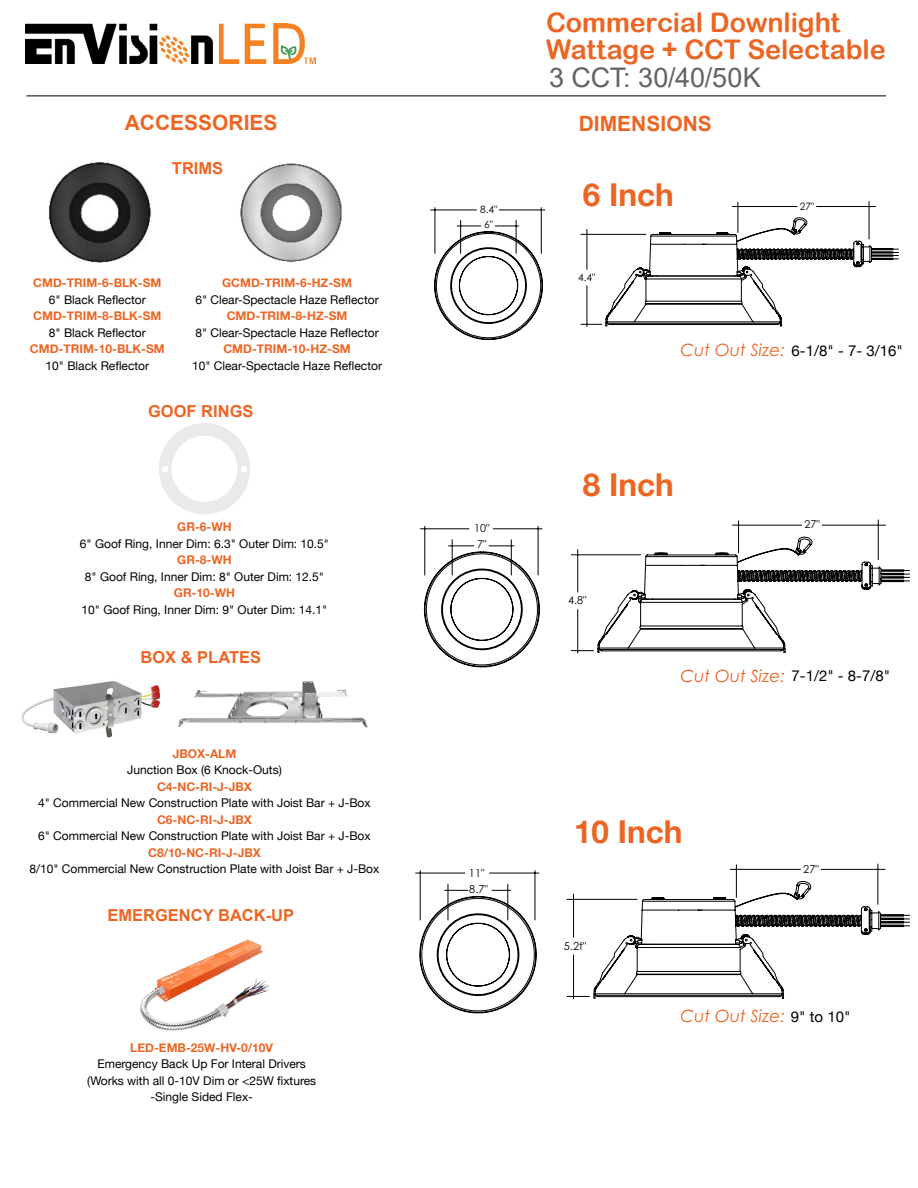
<style>
.page{position:relative;width:918px;height:1188px;background:#fff}
.page>*{position:absolute;margin:0;border:0;box-sizing:border-box;transform-origin:0 0}
.t1{font:700 31.5px "Helvetica Neue";color:#ec6523}
.t2{font:27px/27px "Arial Rounded MT Bold";letter-spacing:-.005em;color:#ec6523}
.t3{font:27px "Arial";color:#616264}
.t4{font:700 21px "Arial";color:#ec6523}
.t5{font:italic 16.95px "Century Gothic Pro";color:#ec6524}
.t6{font:700 16.5px "Arial";color:#ec6523}
.t7{font:15px "Helvetica Neue";color:#000}
.t8{font:12px/16.5px "Helvetica Neue";color:#000;text-align:center}
.t9{font:700 12px "Helvetica Neue";color:#ec6523}
.t10{font:10.95px "Century Gothic Pro";color:#000101}
.t11{font:10.8px "Century Gothic Pro";color:#000101}
.t12{font:10.2px "Century Gothic Pro";color:#000101}
</style>
<div class="page">
<img style="left:140px;top:940px;width:129px;height:91px">
<div style="left:159px;top:423px;width:91px;height:91px;border:13px solid #eaeaea;border-radius:50%"></div>
<svg style="left:162px;top:466px;width:6px;height:6px"></svg>
<svg style="left:241px;top:466px;width:6px;height:6px"></svg>
<img style="left:49px;top:162px;width:102px;height:101px">
<img style="left:240px;top:163px;width:102px;height:99px">
<hr style="left:435px;top:208px;width:1px;height:45px;background:#000">
<hr style="left:460px;top:220px;width:1px;height:33px;background:#000">
<hr style="left:516px;top:220px;width:1px;height:33px;background:#000">
<hr style="left:738px;top:202px;width:1px;height:30px;background:#000">
<hr style="left:869px;top:202px;width:1px;height:37px;background:#000">
<hr style="left:431px;top:210px;width:45px;height:1px;background:#000">
<svg style="left:434px;top:226px;width:109px;height:114px"></svg>
<hr style="left:499px;top:210px;width:46px;height:1px;background:#000">
<svg style="left:581px;top:217px;width:318px;height:110px"></svg>
<hr style="left:541px;top:208px;width:1px;height:45px;background:#000">
<hr style="left:732px;top:206px;width:65px;height:1px;background:#000">
<hr style="left:816px;top:206px;width:60px;height:1px;background:#000">
<hr style="left:425px;top:526px;width:1px;height:49px;background:#000">
<hr style="left:452px;top:540px;width:1px;height:35px;background:#000">
<hr style="left:511px;top:540px;width:1px;height:35px;background:#000">
<hr style="left:738px;top:521px;width:1px;height:32px;background:#000">
<hr style="left:878px;top:520px;width:1px;height:40px;background:#000">
<hr style="left:420px;top:529px;width:49px;height:1px;background:#000">
<svg style="left:424px;top:546px;width:116px;height:121px"></svg>
<hr style="left:493px;top:529px;width:49px;height:1px;background:#000">
<svg style="left:571px;top:537px;width:339px;height:116px"></svg>
<hr style="left:538px;top:526px;width:1px;height:49px;background:#000">
<hr style="left:733px;top:525px;width:69px;height:1px;background:#000">
<hr style="left:822px;top:525px;width:63px;height:1px;background:#000">
<hr style="left:881px;top:914px;width:23px;height:3px;background:#000101">
<svg style="left:887px;top:915px;width:23px;height:11px"></svg>
<hr style="left:881px;top:918px;width:23px;height:2px;background:#000101">
<hr style="left:881px;top:921px;width:23px;height:3px;background:#000101">
<hr style="left:881px;top:925px;width:23px;height:2px;background:#000101">
<hr style="left:420px;top:871px;width:1px;height:49px;background:#000">
<hr style="left:448px;top:884px;width:1px;height:36px;background:#000">
<hr style="left:508px;top:884px;width:1px;height:36px;background:#000">
<hr style="left:736px;top:865px;width:1px;height:32px;background:#000">
<hr style="left:878px;top:864px;width:1px;height:40px;background:#000">
<hr style="left:416px;top:873px;width:49px;height:1px;background:#000">
<svg style="left:419px;top:890px;width:118px;height:124px"></svg>
<hr style="left:490px;top:873px;width:49px;height:1px;background:#000">
<svg style="left:567px;top:881px;width:314px;height:118px"></svg>
<hr style="left:535px;top:871px;width:1px;height:49px;background:#000">
<hr style="left:730px;top:869px;width:70px;height:1px;background:#000">
<hr style="left:821px;top:869px;width:64px;height:1px;background:#000">
<img style="left:178px;top:681px;width:190px;height:47px">
<img style="left:21px;top:681px;width:139px;height:57px">
<hr style="left:26px;top:96px;width:860px;height:1px;background:#000">
<img style="left:26px;top:24px;width:290px;height:39px">
<h3 class="t4" style="left:125px;top:108px;width:154px">ACCESSORIES</h3>
<h3 class="t6" style="left:172px;top:156px;width:53px">TRIMS</h3>
<p class="t9" style="left:33px;top:274px;width:130px">CMD-TRIM-6-BLK-SM</p>
<p class="t8" style="left:49px;top:292px;width:98px">6" Black Reflector</p>
<p class="t9" style="left:33px;top:307px;width:130px">CMD-TRIM-8-BLK-SM</p>
<p class="t8" style="left:49px;top:325px;width:98px">8" Black Reflector</p>
<p class="t9" style="left:30px;top:340px;width:136px">CMD-TRIM-10-BLK-SM</p>
<p class="t8" style="left:46px;top:358px;width:105px">10" Black Reflector</p>
<p class="t9" style="left:222px;top:274px;width:131px">GCMD-TRIM-6-HZ-SM</p>
<p class="t8" style="left:195px;top:292px;width:185px">6" Clear-Spectacle Haze Reflector</p>
<p class="t9" style="left:227px;top:307px;width:122px">CMD-TRIM-8-HZ-SM</p>
<p class="t8" style="left:195px;top:325px;width:185px">8" Clear-Spectacle Haze Reflector</p>
<p class="t9" style="left:223px;top:340px;width:129px">CMD-TRIM-10-HZ-SM</p>
<p class="t8" style="left:192px;top:358px;width:191px">10" Clear-Spectacle Haze Reflector</p>
<h3 class="t6" style="left:148px;top:400px;width:107px">GOOF RINGS</h3>
<p class="t9" style="left:177px;top:517px;width:56px">GR-6-WH</p>
<p class="t8" style="left:80px;top:536px;width:251px">6" Goof Ring, Inner Dim: 6.3" Outer Dim: 10.5"</p>
<p class="t9" style="left:177px;top:550px;width:56px">GR-8-WH</p>
<p class="t8" style="left:85px;top:569px;width:241px">8" Goof Ring, Inner Dim 8: " Outer Dim: 12.5"</p>
<p class="t9" style="left:174px;top:583px;width:63px">GR-10-WH</p>
<p class="t8" style="left:82px;top:602px;width:247px">10" Goof Ring, Inner Dim 9: " Outer Dim: 14.1"</p>
<h3 class="t6" style="left:140px;top:645px;width:122px">BOX &amp; PLATES</h3>
<p class="t9" style="left:173px;top:744px;width:65px">JBOX-ALM</p>
<p class="t8" style="left:127px;top:762px;width:156px">Junction Box 6( Knock-Outs(</p>
<p class="t9" style="left:157px;top:777px;width:96px">C4-NC-RI -J- JBX</p>
<p class="t8" style="left:38px;top:795px;width:334px">4" Commercial New Construction Plate with Joist Bar + -J Box</p>
<p class="t9" style="left:157px;top:810px;width:96px">C6-NC-RI -J- JBX</p>
<p class="t8" style="left:38px;top:828px;width:334px">6" Commercial New Construction Plate with Joist Bar + -J Box</p>
<p class="t9" style="left:148px;top:843px;width:114px">C8/10-NC-RI -J- JBX</p>
<p class="t8" style="left:30px;top:861px;width:351px">8/10" Commercial New Construction Plate with Joist Bar + -J Box</p>
<h3 class="t6" style="left:107px;top:904px;width:188px">EMERGENCY BACK-UP</h3>
<p class="t9" style="left:130px;top:1038px;width:144px">LED-EMB-25W-HV-0/10V</p>
<p class="t8" style="left:87px;top:1056px;width:230px">Emergency Back Up For Interal Drivers (Works with all 0-10V Dim or &lt;25W fixtures</p>
<p class="t8" style="left:151px;top:1089px;width:104px">-Single Sided Flex-</p>
<p class="t12" style="left:480px;top:204px;width:19px">8.4"</p>
<p class="t12" style="left:484px;top:218px;width:10px">"6</p>
<p class="t11" style="left:474px;top:522px;width:17px">10"</p>
<p class="t11" style="left:477px;top:538px;width:11px">"7</p>
<h2 class="t2" style="left:546px;top:9px;width:341px">Commercial Downlight<br>Wattage + CCT Selectable</h2>
<h2 class="t3" style="left:549px;top:59px;width:213px">3 CCT: 30/40/50K</h2>
<h3 class="t4" style="left:579px;top:109px;width:135px">DIMENSIONS</h3>
<h1 class="t1" style="left:583px;top:170px;width:93px">6 Inch</h1>
<p class="t12" style="left:800px;top:200px;width:16px">27"</p>
<p class="t12" style="left:578px;top:271px;width:19px">4.4"</p>
<h3 class="t5" style="left:681px;top:340px;width:106px">Cut Out Size:</h3>
<p class="t7" style="left:792px;top:340px;width:113px">6-1/8 -" 7- 3/16"</p>
<h1 class="t1" style="left:583px;top:460px;width:93px">8 Inch</h1>
<p class="t11" style="left:805px;top:518px;width:17px">27"</p>
<p class="t11" style="left:568px;top:594px;width:20px">4.8"</p>
<h3 class="t5" style="left:681px;top:665px;width:106px">Cut Out Size:</h3>
<p class="t7" style="left:792px;top:665px;width:100px">7-1/2 -" 8-7/8"</p>
<p class="t10" style="left:469px;top:866px;width:17px">11"</p>
<p class="t10" style="left:469px;top:882px;width:20px">8.7"</p>
<h1 class="t1" style="left:574px;top:807px;width:110px">10 Inch</h1>
<p class="t10" style="left:564px;top:939px;width:24px">5.2 "t</p>
<p class="t10" style="left:803px;top:862px;width:17px">27"</p>
<h3 class="t5" style="left:681px;top:1006px;width:106px">Cut Out Size:</h3>
<p class="t7" style="left:791px;top:1006px;width:61px">9" to 10"</p>
</div>
